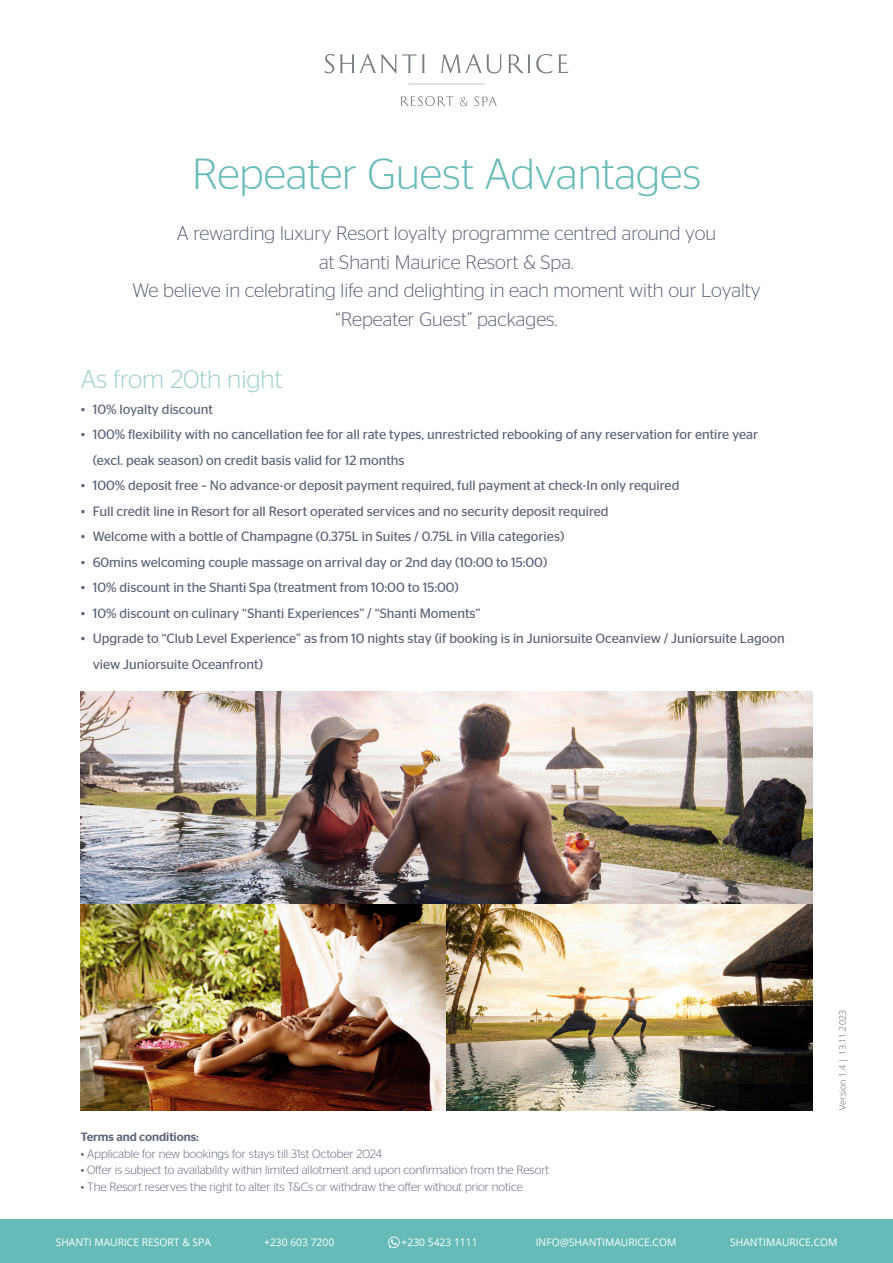
<style>
.page{position:relative;width:893px;height:1263px;background:#fff}
.page>*{position:absolute;margin:0;border:0;box-sizing:border-box;transform-origin:0 0}
.t1{font:300 43.5px "Stag Sans";color:#66bbb9}
.t2{font:300 25.5px "Stag Sans";color:#99d0ce}
.t3{font:300 19.5px/28.5px "Stag Sans";color:#5d6578;text-align:center}
.t4{font:13.5px/25.5px "Stag Sans";color:#5d6578}
.t5{font:300 12px "Stag Sans";color:#5d6578}
.t6{font:500 12px "Stag Sans";color:#5d6578}
.t7{font:10.5px "Open Sans";color:#fff}
.t8{font:300 9px "Open Sans";color:#5d6070}
</style>
<div class="page">
<div style="left:0;top:1220px;width:893px;height:43px;background:#66bbb9"></div>
<svg style="left:388px;top:1236px;width:12px;height:12px"></svg>
<svg style="left:325px;top:54px;width:243px;height:30px"></svg>
<svg style="left:401px;top:96px;width:52px;height:10px"></svg>
<svg style="left:474px;top:96px;width:23px;height:10px"></svg>
<svg style="left:460px;top:97px;width:8px;height:9px"></svg>
<img style="left:81px;top:692px;width:731px;height:419px">
<h1 class="t1" style="left:192px;top:150px;width:510px">Repeater Guest Advantages</h1>
<h3 class="t3" style="left:132px;top:219px;width:630px">A rewarding luxury Resort loyalty programme centred around you<br>at Shanti Maurice Resort &amp; Spa.<br>We believe in celebrating life and delighting in each moment with our Loyalty “Repeater Guest” packages.</h3>
<h2 class="t2" style="left:81px;top:365px;width:203px">As from 20th night</h2>
<p class="t4" style="left:81px;top:396px;width:134px">• 10% loyalty discount</p>
<p class="t4" style="left:93px;top:421px;width:667px;text-indent:-12px">• 100% flexibility with no cancellation fee for all rate types, unrestricted rebooking of any reservation for entire year (excl. peak season) on credit basis valid for 12 months</p>
<p class="t4" style="left:81px;top:472px;width:600px">• 100% deposit free – No advance-or deposit payment required, full payment at check-In only required</p>
<p class="t4" style="left:81px;top:498px;width:529px">• Full credit line in Resort for all Resort operated services and no security deposit required</p>
<p class="t4" style="left:81px;top:523px;width:485px">• Welcome with a bottle of Champagne (0.375L in Suites / 0.75L in Villa categories)</p>
<p class="t4" style="left:81px;top:549px;width:468px">• 60mins welcoming couple massage on arrival day or 2nd day (10:00 to 15:00)</p>
<p class="t4" style="left:81px;top:574px;width:380px">• 10% discount in the Shanti Spa (treatment from 10:00 to 15:00)</p>
<p class="t4" style="left:81px;top:600px;width:401px">• 10% discount on culinary “Shanti Experiences” / “Shanti Moments”</p>
<p class="t4" style="left:93px;top:625px;width:694px;text-indent:-12px">• Upgrade to “Club Level Experience” as from 10 nights stay (if booking is in Juniorsuite Oceanview / Juniorsuite Lagoon view Juniorsuite Oceanfront)</p>
<p class="t6" style="left:81px;top:1130px;width:120px">Terms and conditions:</p>
<p class="t5" style="left:81px;top:1147px;width:303px">• Applicable for new bookings for stays till 31st October 2024</p>
<p class="t5" style="left:81px;top:1163px;width:470px">• Offer is subject to availability within limited allotment and upon confirmation from the Resort</p>
<p class="t5" style="left:81px;top:1180px;width:444px">• The Resort reserves the right to alter its T&amp;Cs or withdraw the offer without prior notice</p>
<p class="t8" style="left:836px;top:1110px;width:102px;rotate:-90deg">Version 1.4 | 13.11.2023</p>
<p class="t7" style="left:56px;top:1234px;width:157px">SHANTI MAURICE RESORT &amp; SPA</p>
<p class="t7" style="left:264px;top:1234px;width:72px">+230 603 7200</p>
<p class="t7" style="left:402px;top:1234px;width:77px">+230 5423 1111</p>
<p class="t7" style="left:536px;top:1234px;width:142px">INFO@SHANTIMAURICE.COM</p>
<p class="t7" style="left:730px;top:1234px;width:109px">SHANTIMAURICE.COM</p>
</div>
